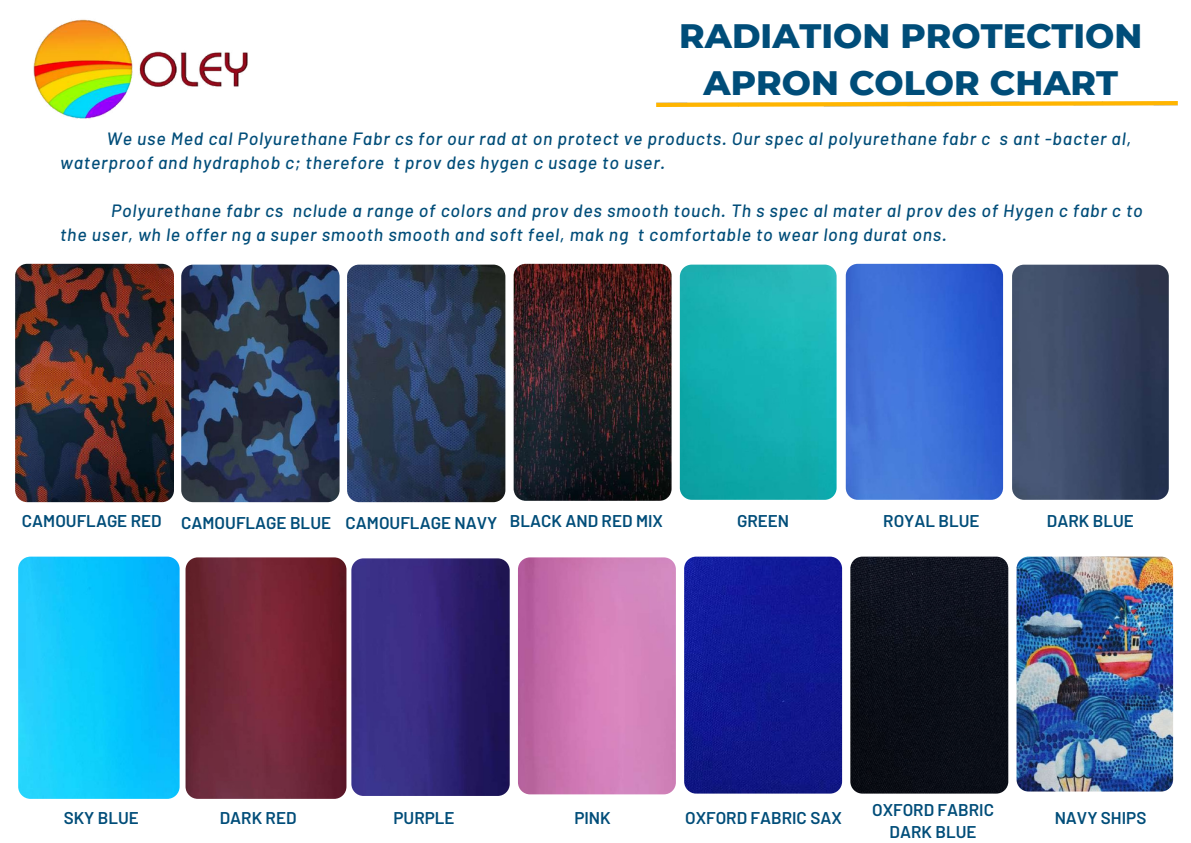
<style>
.page{position:relative;width:1191px;height:843px;background:#fff}
.page>*{position:absolute;margin:0;border:0;box-sizing:border-box;transform-origin:0 0}
.t1{font:800 34.6px/47.2px "Montserrat";color:#004d79;text-align:center}
.t2{font:italic 500 17.8px "Barlow";letter-spacing:.045em;color:#004d79}
.t3{font:600 17px/22.5px "Barlow";color:#004d79;text-align:center}
</style>
<div class="page">
<img style="left:33px;top:19px;width:215px;height:100px">
<img style="left:15px;top:264px;width:159px;height:238px;border-radius:12px">
<img style="left:181px;top:264px;width:158px;height:238px;border-radius:12px">
<img style="left:347px;top:264px;width:158px;height:238px;border-radius:12px">
<img style="left:513px;top:264px;width:158px;height:236px;border-radius:12px">
<img style="left:679px;top:264px;width:157px;height:235px;border-radius:12px">
<img style="left:845px;top:264px;width:157px;height:235px;border-radius:12px">
<img style="left:1011px;top:264px;width:157px;height:235px;border-radius:12px">
<img style="left:185px;top:557px;width:161px;height:241px;border-radius:12px">
<img style="left:351px;top:558px;width:158px;height:237px;border-radius:12px">
<img style="left:518px;top:557px;width:157px;height:237px;border-radius:12px">
<img style="left:684px;top:556px;width:158px;height:237px;border-radius:12px">
<img style="left:850px;top:556px;width:158px;height:237px;border-radius:12px">
<img style="left:18px;top:556px;width:161px;height:242px;border-radius:12px">
<img style="left:1016px;top:556px;width:156px;height:235px;border-radius:12px">
<img style="left:656px;top:101px;width:522px;height:5px">
<h2 class="t1" style="left:679px;top:12px;width:464px">RADIATION PROTECTION<br>APRON COLOR CHART</h2>
<p class="t2" style="left:107px;top:127px;width:1025px">We use Med cal Polyurethane Fabr cs for our rad at on protect ve products. Our spec al polyurethane fabr c s ant -bacter al,</p>
<h2 class="t2" style="left:60px;top:151px;width:606px">waterproof and hydraphob c; therefore t prov des hygen c usage to user.</h2>
<h2 class="t2" style="left:111px;top:199px;width:1032px">Polyurethane fabr cs nclude a range of colors and prov des smooth touch. Th s spec al mater al prov des of Hygen c fabr c to</h2>
<p class="t2" style="left:60px;top:223px;width:888px">the user, wh le offer ng a super smooth smooth and soft feel, mak ng t comfortable to wear long durat ons.</p>
<p class="t3" style="left:22px;top:509px;width:141px">CAMOUFLAGE RED</p>
<p class="t3" style="left:181px;top:510px;width:151px">CAMOUFLAGE BLUE</p>
<h2 class="t3" style="left:345px;top:510px;width:153px">CAMOUFLAGE NAVY</h2>
<p class="t3" style="left:510px;top:509px;width:155px">BLACK AND RED MIX</p>
<h2 class="t3" style="left:737px;top:509px;width:54px">GREEN</h2>
<h2 class="t3" style="left:883px;top:509px;width:98px">ROYAL BLUE</h2>
<h2 class="t3" style="left:1046px;top:509px;width:89px">DARK BLUE</h2>
<h2 class="t3" style="left:64px;top:805px;width:77px">SKY BLUE</h2>
<h2 class="t3" style="left:220px;top:805px;width:78px">DARK RED</h2>
<p class="t3" style="left:393px;top:805px;width:63px">PURPLE</p>
<h2 class="t3" style="left:574px;top:805px;width:38px">PINK</h2>
<p class="t3" style="left:685px;top:805px;width:158px">OXFORD FABRIC SAX</p>
<p class="t3" style="left:872px;top:797px;width:123px">OXFORD FABRIC<br>DARK BLUE</p>
<p class="t3" style="left:1054px;top:805px;width:93px">NAVY SHIPS</p>
</div>
